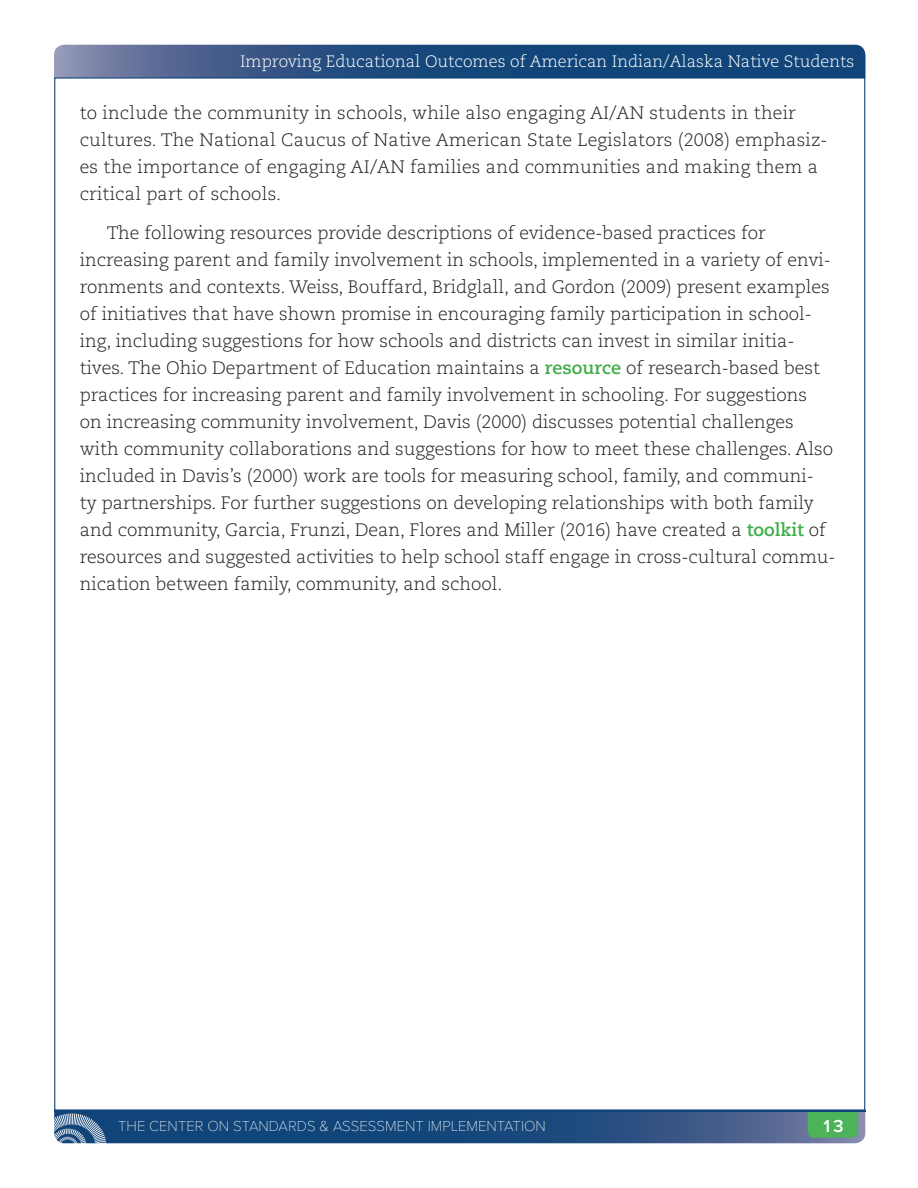
<style>
.page{position:relative;width:918px;height:1188px;background:#fff}
.page>*{position:absolute;margin:0;border:0;box-sizing:border-box;transform-origin:0 0}
.text1{font:300 18px/27px "Caecilia LT Std";color:#231f20}
.t1{font:600 18px "Proxima Nova";color:#fff}
.t2{font:300 16.5px "Caecilia LT Std";color:#fff}
.t3{font:100 15px "Proxima Nova T";color:#fff}
.s1{font-weight:700;color:#40ae49}
</style>
<div class="page">
<svg style="left:54px;top:45px;width:812px;height:33px;background:#295182"></svg>
<svg style="left:54px;top:1110px;width:811px;height:34px;background:#2c5881"></svg>
<p class="t2" style="left:240px;top:52px;width:616px">Improving Educational Outcomes of American Indian/Alaska Native Students</p>
<p class="text1" style="left:80px;top:100px;width:749px">to include the community in schools, while also engaging AI/AN students in their cultures. The National Caucus of Native American State Legislators (2008) emphasiz&shy;es the importance of engaging AI/AN families and communities and making them a critical part of schools.</p>
<p class="text1" style="left:80px;top:220px;width:757px;text-indent:27px">The following resources provide descriptions of evidence-based practices for increasing parent and family involvement in schools, implemented in a variety of envi&shy;ronments and contexts. Weiss, Bouffard, Bridglall, and Gordon (2009) present examples of initiatives that have shown promise in encouraging family participation in school&shy;ing, including suggestions for how schools and districts can invest in similar initia&shy;tives. The Ohio Department of Education maintains a <span class="s1">resource</span> of research-based best practices for increasing parent and family involvement in schooling. For suggestions<br>on increasing community involvement, Davis (2000) discusses potential challenges with community collaborations and suggestions for how to meet these challenges. Also included in Davis’s (2000) work are tools for measuring school, family, and communi-<br>ty partnerships. For further suggestions on developing relationships with both family and community, Garcia, Frunzi, Dean, Flores and Miller (2016) have created a <span class="s1">toolkit</span> of resources and suggested activities to help school staff engage in cross-cultural commu&shy;nication between family, community, and school.</p>
<p class="t3" style="left:118px;top:1117px;width:429px">THE CENTER ON STANDARDS &amp; ASSESSMENT IMPLEMENTATION</p>
<p class="t1" style="left:822px;top:1116px;width:24px">13</p>
</div>
